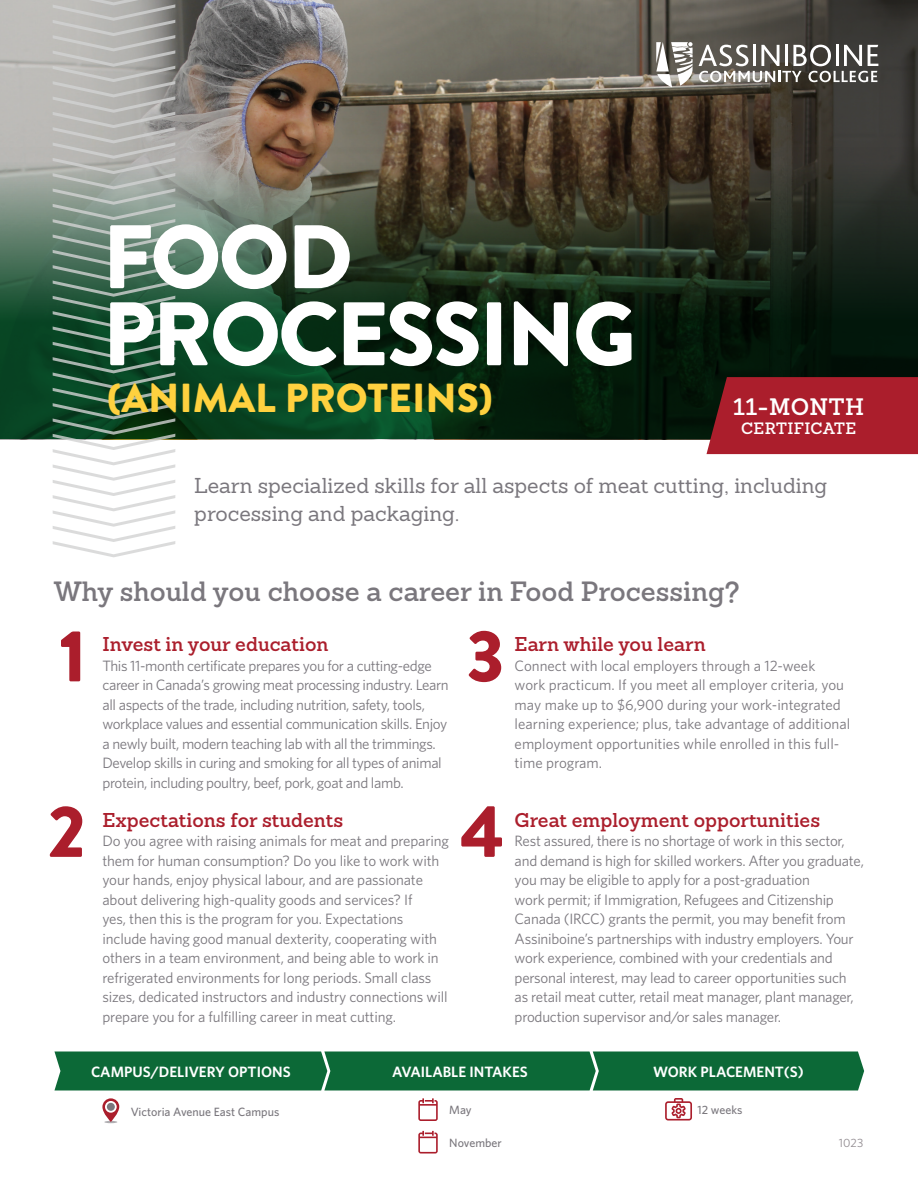
<style>
.page{position:relative;width:918px;height:1188px;background:#fff}
.page>*{position:absolute;margin:0;border:0;box-sizing:border-box;transform-origin:0 0}
.t1{font:900 89.85px/77.1px "Brandon Grotesque";letter-spacing:-.03em;color:#fff}
.t2{font:900 71.25px "Brandon Text";color:#ab1e2c}
.t3{font:900 40.5px "Brandon Grotesque";color:#ffd13f}
.t4{font:600 27.15px "Sanchez";color:#7a777d}
.t5{font:600 23.25px "Sanchez";letter-spacing:.025em;color:#fff}
.t6{font:21px/28.5px "Sanchez";color:#7a777d}
.t7{font:600 19.5px "Sanchez";color:#ab1e2c}
.t8{font:600 16.05px "Sanchez";letter-spacing:.025em;color:#fff}
.t9{font:15px/19.5px "Whitney";letter-spacing:-.015em;color:#7a777d}
.t10{font:600 15px "Whitney";color:#fff}
.t11{font:500 12px "Whitney";color:#7a777d}
.t12{font:12px "Whitney";color:#918b90}
</style>
<div class="page">
<img style="left:0;top:0;width:536px;height:148px">
<svg style="left:536px;top:0;width:382px;height:148px;background:#514a40"></svg>
<svg style="left:0;top:148px;width:918px;height:291px;background:#243825"></svg>
<svg style="left:53px;top:0;width:122px;height:558px"></svg>
<svg style="left:699px;top:45px;width:179px;height:37px"></svg>
<svg style="left:656px;top:42px;width:37px;height:45px"></svg>
<div style="left:707px;top:377px;width:211px;height:77px;background:#ab1e2c"></div>
<svg style="left:665px;top:1098px;width:27px;height:23px"></svg>
<div style="left:54px;top:1052px;width:810px;height:38px;background:#0c6937"></div>
<svg style="left:104px;top:1121px;width:13px;height:2px"></svg>
<svg style="left:102px;top:1098px;width:17px;height:24px"></svg>
<svg style="left:105px;top:1101px;width:12px;height:12px"></svg>
<div style="left:107px;top:1103px;width:8px;height:8px;background:#7a777d;border-radius:50%"></div>
<svg style="left:418px;top:1098px;width:20px;height:23px"></svg>
<svg style="left:418px;top:1131px;width:20px;height:23px"></svg>
<h1 class="t1" style="left:102px;top:220px;width:535px">FOOD<br>PROCESSING</h1>
<h3 class="t3" style="left:107px;top:370px;width:387px">(ANIMAL PROTEINS)</h3>
<h3 class="t5" style="left:733px;top:391px;width:133px">11-MONTH</h3>
<p class="t8" style="left:741px;top:418px;width:117px">CERTIFICATE</p>
<h3 class="t6" style="left:194px;top:471px;width:634px">Learn specialized skills for all aspects of meat cutting, including processing and packaging.</h3>
<h3 class="t4" style="left:54px;top:574px;width:687px">Why should you choose a career in Food Processing?</h3>
<h2 class="t2" style="left:59px;top:606px;width:29px">1</h2>
<h2 class="t2" style="left:47px;top:782px;width:41px">2</h2>
<h3 class="t7" style="left:102px;top:631px;width:227px">Invest in your education</h3>
<p class="t9" style="left:102px;top:655px;width:348px">This 11-month certificate prepares you for a cutting-edge career in Canada’s growing meat processing industry. Learn all aspects of the trade, including nutrition, safety, tools, workplace values and essential communication skills. Enjoy a newly built, modern teaching lab with all the trimmings.<br>Develop skills in curing and smoking for all types of animal protein, including poultry, beef, pork, goat and lamb.</p>
<h3 class="t7" style="left:102px;top:807px;width:242px">Expectations for students</h3>
<p class="t9" style="left:102px;top:831px;width:348px">Do you agree with raising animals for meat and preparing them for human consumption? Do you like to work with your hands, enjoy physical labour, and are passionate about delivering high-quality goods and services? If<br>yes, then this is the program for you. Expectations include having good manual dexterity, cooperating with others in a team environment, and being able to work in refrigerated environments for long periods. Small class sizes, dedicated instructors and industry connections will prepare you for a fulfilling career in meat cutting.</p>
<h2 class="t2" style="left:466px;top:606px;width:41px">3</h2>
<h2 class="t2" style="left:459px;top:782px;width:47px">4</h2>
<h3 class="t7" style="left:515px;top:631px;width:192px">Earn while you learn</h3>
<p class="t9" style="left:515px;top:655px;width:337px">Connect with local employers through a 12-week<br>work practicum. If you meet all employer criteria, you may make up to $6,900 during your work-integrated learning experience; plus, take advantage of additional employment opportunities while enrolled in this full&shy;time program.</p>
<h3 class="t7" style="left:515px;top:807px;width:307px">Great employment opportunities</h3>
<p class="t9" style="left:515px;top:831px;width:351px">Rest assured, there is no shortage of work in this sector, and demand is high for skilled workers. After you graduate, you may be eligible to apply for a post-graduation<br>work permit; if Immigration, Refugees and Citizenship Canada (IRCC) grants the permit, you may benefit from Assiniboine’s partnerships with industry employers. Your work experience, combined with your credentials and personal interest, may lead to career opportunities such as retail meat cutter, retail meat manager, plant manager, production supervisor and/or sales manager.</p>
<p class="t10" style="left:91px;top:1062px;width:201px">CAMPUS/DELIVERY OPTIONS</p>
<p class="t11" style="left:131px;top:1104px;width:150px">Victoria Avenue East Campus</p>
<p class="t10" style="left:392px;top:1062px;width:137px">AVAILABLE INTAKES</p>
<p class="t10" style="left:653px;top:1062px;width:152px">WORK PLACEMENT(S)</p>
<p class="t11" style="left:449px;top:1102px;width:24px">May</p>
<p class="t11" style="left:449px;top:1135px;width:54px">November</p>
<p class="t12" style="left:839px;top:1135px;width:26px">1023</p>
<p class="t11" style="left:698px;top:1102px;width:46px">12 weeks</p>
</div>
